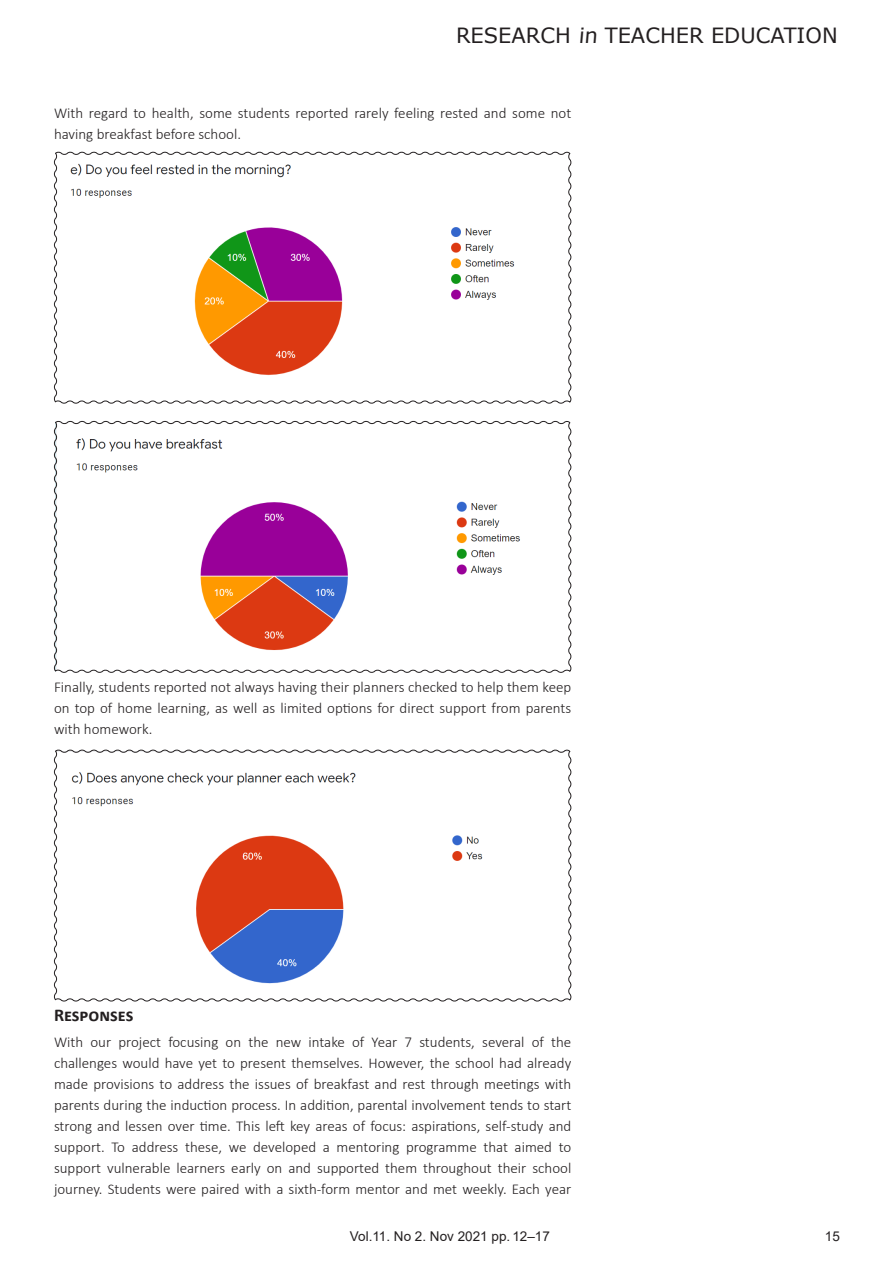
<style>
.page{position:relative;width:893px;height:1263px;background:#fff}
.page>*{position:absolute;margin:0;border:0;box-sizing:border-box;transform-origin:0 0}
.t1{font:21px "Verdana";color:#231f20}
.subhead{font:700 18px "Calibri";color:#231f20}
.Body_Copy{font:300 15px/21px "Calibri";color:#231f20;text-align:justify}
.Right_Footer{font:13.5px "Arial";color:#231f20}
.s1{color:#fff}
</style>
<div class="page">
<svg style="left:53px;top:151px;width:519px;height:253px"></svg>
<svg style="left:53px;top:420px;width:519px;height:253px"></svg>
<svg style="left:53px;top:749px;width:519px;height:253px"></svg>
<h1 class="t1" style="left:456px;top:21px;width:383px">RESEARCH in TEACHER EDUCATION</h1>
<p class="Body_Copy" style="left:54px;top:102px;width:519px">With regard to health, some students reported rarely feeling rested and some not having breakfast before school.</p>
<p class="Body_Copy" style="left:54px;top:676px;width:519px">Finally, students reported not always having their planners checked to help them keep on top of home learning, as well as limited options for direct support from parents with homework.</p>
<p class="subhead" style="left:54px;top:1003px;width:81px">Responses</p>
<p class="Body_Copy" style="left:54px;top:1031px;width:519px">With our project focusing on the new intake of Year 7 students, several of the challenges would have yet to present themselves. However, the school had already made provisions to address the issues of breakfast and rest through meetings with parents during the induction process. In addition, parental involvement tends to start strong and lessen over time. This left key areas of focus: aspirations, self-study and support. To address these, we developed a mentoring programme that aimed to support vulnerable learners early on and supported them throughout their school journey. Students were paired with a sixth-form mentor and met weekly. Each year</p>
<p class="Right_Footer" style="left:350px;top:1227px;width:196px">Vol.11. No 2. Nov 2021 pp.<span class="s1">00-00</span></p>
<p class="Right_Footer" style="left:512px;top:1227px;width:39px">12–17</p>
<p class="Right_Footer" style="left:825px;top:1227px;width:17px">15</p>
</div>
